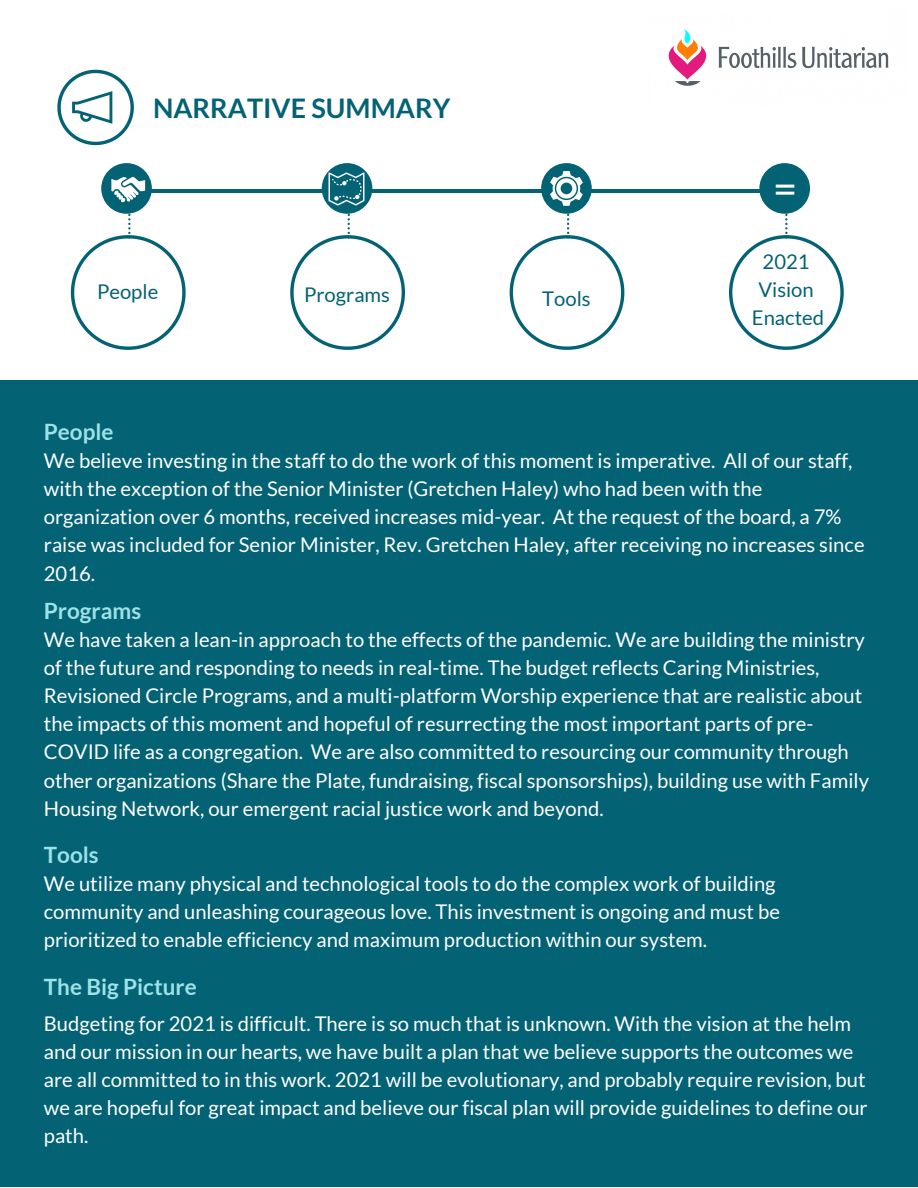
<style>
.page{position:relative;width:918px;height:1188px;background:#fff}
.page>*{position:absolute;margin:0;border:0;box-sizing:border-box;transform-origin:0 0}
.t1{font:42.75px "Lato";color:#fff}
.t2{font:700 27px "Lato";color:#046275}
.t3{font:700 22.5px "Lato";color:#9ce2e6}
.t4{font:20.25px/28.2px "Lato";color:#fff}
.t5{font:20.25px/28.2px "Lato";color:#046275;text-align:center}
</style>
<div class="page">
<div style="left:0;top:380px;width:918px;height:807px;background:#046275"></div>
<hr style="left:120px;top:189px;width:678px;height:3px;background:#046275">
<svg style="left:729px;top:200px;width:115px;height:150px"></svg>
<div style="left:101px;top:163px;width:51px;height:51px;background:#046275;border-radius:50%"></div>
<svg style="left:71px;top:177px;width:115px;height:173px"></svg>
<div style="left:759px;top:163px;width:51px;height:51px;background:#046275;border-radius:50%"></div>
<div style="left:322px;top:163px;width:50px;height:51px;background:#046275;border-radius:50%"></div>
<div style="left:541px;top:163px;width:51px;height:51px;background:#046275;border-radius:50%"></div>
<svg style="left:290px;top:172px;width:115px;height:178px"></svg>
<svg style="left:510px;top:171px;width:114px;height:179px"></svg>
<img style="left:668px;top:29px;width:221px;height:57px">
<svg style="left:57px;top:70px;width:77px;height:75px"></svg>
<h2 class="t2" style="left:153px;top:93px;width:299px">NARRATIVE SUMMARY</h2>
<p class="t5" style="left:97px;top:278px;width:63px">People</p>
<p class="t5" style="left:304px;top:280px;width:87px">Programs</p>
<p class="t5" style="left:542px;top:284px;width:50px">Tools</p>
<p class="t3" style="left:44px;top:419px;width:71px">People</p>
<h1 class="t1" style="left:773px;top:164px;width:26px">=</h1>
<p class="t5" style="left:752px;top:247px;width:74px">2021<br>Vision<br>Enacted</p>
<p class="t4" style="left:44px;top:446px;width:822px">We believe investing in the staff to do the work of this moment is imperative. All of our staff, with the exception of the Senior Minister (Gretchen Haley) who had been with the organization over 6 months, received increases mid-year. At the request of the board, a 7% raise was included for Senior Minister, Rev. Gretchen Haley, after receiving no increases since 2016.</p>
<p class="t3" style="left:44px;top:598px;width:99px">Programs</p>
<p class="t4" style="left:44px;top:625px;width:827px">We have taken a lean-in approach to the effects of the pandemic. We are building the ministry of the future and responding to needs in real-time. The budget reflects Caring Ministries, Revisioned Circle Programs, and a multi-platform Worship experience that are realistic about the impacts of this moment and hopeful of resurrecting the most important parts of pre-COVID life as a congregation. We are also committed to resourcing our community through other organizations (Share the Plate, fundraising, fiscal sponsorships), building use with Family Housing Network, our emergent racial justice work and beyond.</p>
<p class="t3" style="left:44px;top:842px;width:56px">Tools</p>
<p class="t4" style="left:44px;top:869px;width:738px">We utilize many physical and technological tools to do the complex work of building community and unleashing courageous love. This investment is ongoing and must be prioritized to enable efficiency and maximum production within our system.</p>
<p class="t3" style="left:44px;top:973px;width:154px">The Big Picture</p>
<p class="t4" style="left:44px;top:1009px;width:825px">Budgeting for 2021 is difficult. There is so much that is unknown. With the vision at the helm and our mission in our hearts, we have built a plan that we believe supports the outcomes we are all committed to in this work. 2021 will be evolutionary, and probably require revision, but we are hopeful for great impact and believe our fiscal plan will provide guidelines to define our path.</p>
</div>
